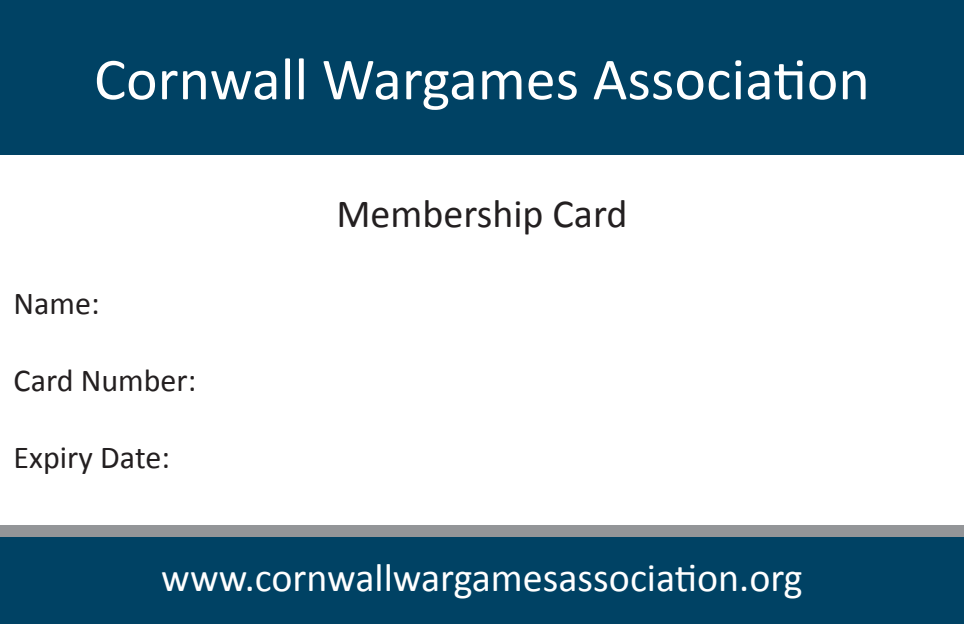
<style>
.page{position:relative;width:964px;height:624px;background:#fff}
.page>*{position:absolute;margin:0;border:0;box-sizing:border-box;transform-origin:0 0}
.t1{font:60px "Calibri";color:#fff}
.t2{font:40px "Calibri";color:#fff}
.t3{font:40px "Calibri";color:#231f20}
.t4{font:32px "Calibri";color:#231f20}
</style>
<div class="page">
<div style="left:0;top:0;width:964px;height:154px;background:#004264"></div>
<div style="left:0;top:537px;width:964px;height:87px;background:#004264"></div>
<div style="left:0;top:525px;width:964px;height:12px;background:#939598"></div>
<p class="t1" style="left:94px;top:42px;width:777px">Cornwall Wargames Association</p>
<p class="t4" style="left:14px;top:283px;width:88px">Name:</p>
<p class="t4" style="left:14px;top:360px;width:184px">Card Number:</p>
<p class="t4" style="left:14px;top:437px;width:158px">Expiry Date:</p>
<p class="t3" style="left:336px;top:189px;width:293px">Membership Card</p>
<p class="t2" style="left:161px;top:553px;width:643px">www.cornwallwargamesassociation.org</p>
</div>
